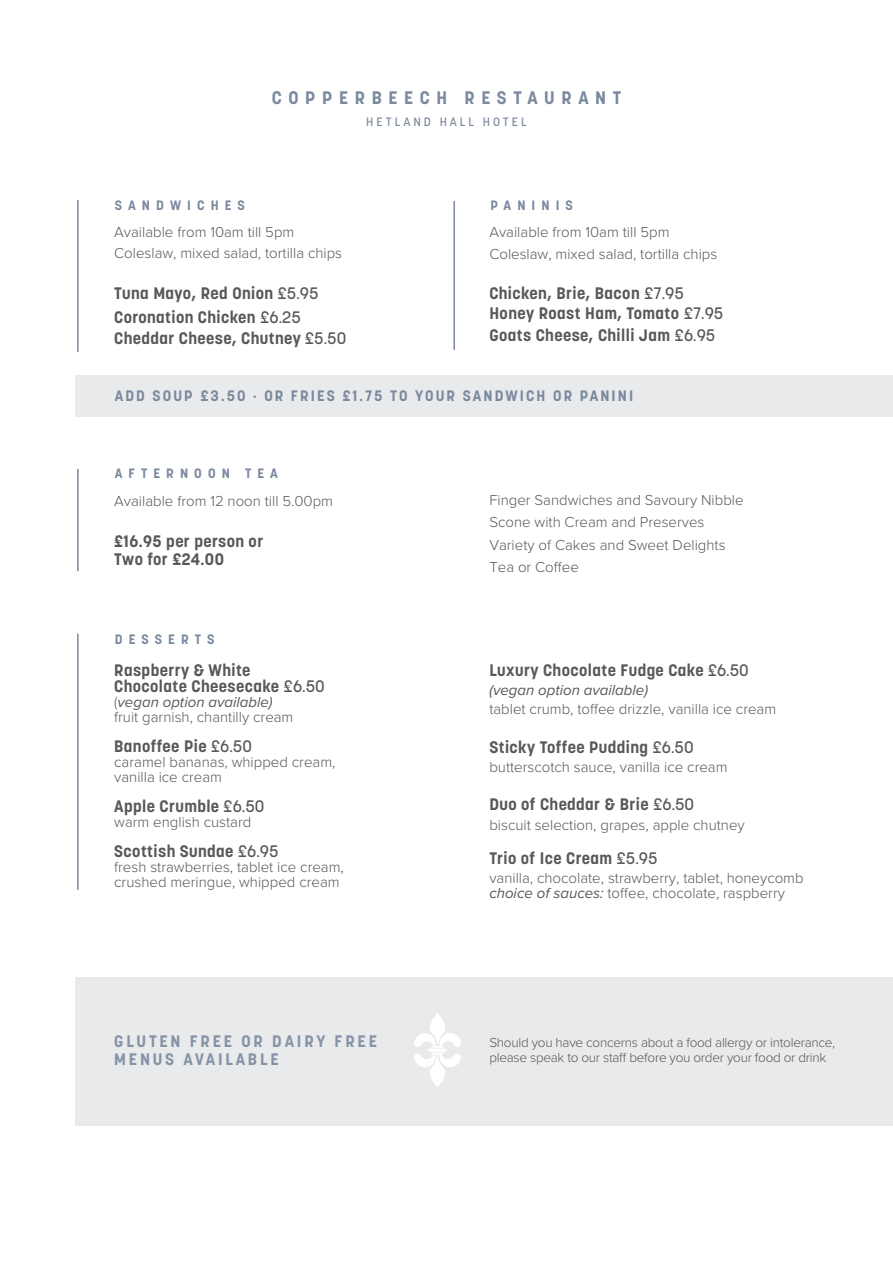
<style>
.page{position:relative;width:893px;height:1263px;background:#fff}
.page>*{position:absolute;margin:0;border:0;box-sizing:border-box;transform-origin:0 0}
.t1{font:700 18px "Korolev";letter-spacing:.37em;color:#7a899e}
.t2{font:700 16.5px/23.7px "Korolev";letter-spacing:.025em;color:#57585a}
.t3{font:700 16.5px/18px "Korolev";letter-spacing:.17em;color:#8593a7}
.t4{font:300 15px/15px "Proxima Nova";color:#57585a}
.t5{font:700 15px "Korolev";letter-spacing:.14em;color:#7a899e}
.t6{font:italic 15px "Proxima Nova";color:#57585a}
.t7{font:300 13.5px/15px "Proxima Nova";letter-spacing:-.02em;color:#57585a}
.t8{font:700 13.5px "Korolev";letter-spacing:.45em;color:#7a899e}
.t9{font:500 12px "Korolev";letter-spacing:.25em;color:#7a899e}
.s1{font-weight:500}
.s2{font-weight:400;font-style:italic}
</style>
<div class="page">
<hr style="left:77px;top:200px;width:2px;height:152px;background:#7a899e">
<hr style="left:453px;top:201px;width:2px;height:149px;background:#7a899e">
<hr style="left:77px;top:469px;width:2px;height:102px;background:#7a899e">
<div style="left:75px;top:376px;width:818px;height:41px;background:#e9eaeb"></div>
<hr style="left:77px;top:634px;width:2px;height:256px;background:#7a899e">
<div style="left:75px;top:977px;width:818px;height:148px;background:#e9eaeb"></div>
<svg style="left:414px;top:1013px;width:47px;height:74px"></svg>
<hr style="left:428px;top:1048px;width:19px;height:4px;background:#fff;border-radius:2px">
<p class="t1" style="left:272px;top:86px;width:351px">COPPERBEECH RESTAURANT</p>
<p class="t9" style="left:366px;top:114px;width:162px">HETLAND HALL HOTEL</p>
<p class="t8" style="left:115px;top:197px;width:132px">SANDWICHES</p>
<p class="t8" style="left:490px;top:197px;width:84px">PANINIS</p>
<p class="t4" style="left:114px;top:221px;width:229px;line-height:21px">Available from 10am till 5pm<br>Coleslaw, mixed salad, tortilla chips</p>
<p class="t2" style="left:114px;top:281px;width:206px">Tuna Mayo, Red Onion <span class="s1">£5.95<br></span>Coronation Chicken <span class="s1">£6.25</span></p>
<p class="t2" style="left:114px;top:326px;width:234px">Cheddar Cheese, Chutney <span class="s1">£5.50</span></p>
<p class="t4" style="left:489px;top:221px;width:229px;line-height:21.5px">Available from 10am till 5pm<br>Coleslaw, mixed salad, tortilla chips</p>
<p class="t2" style="left:489px;top:284px;width:236px;line-height:19.5px">Chicken, Brie, Bacon <span class="s1">£7.95<br></span>Honey Roast Ham, Tomato <span class="s1">£7.95</span></p>
<p class="t2" style="left:489px;top:323px;width:228px">Goats Cheese, Chilli Jam <span class="s1">£6.95</span></p>
<p class="t5" style="left:115px;top:386px;width:520px">ADD SOUP £3.50 · OR FRIES £1.75 TO YOUR SANDWICH OR PANINI</p>
<p class="t8" style="left:115px;top:465px;width:165px">AFTERNOON TEA</p>
<p class="t4" style="left:114px;top:492px;width:220px">Available from 12 noon till 5.00pm</p>
<p class="t2" style="left:114px;top:532px;width:151px;line-height:18px">£16.95 per person or<br>Two for £24.00</p>
<p class="t8" style="left:115px;top:631px;width:101px">DESSERTS</p>
<p class="t2" style="left:114px;top:661px;width:212px;line-height:16.5px">Raspberry &amp; White<br>Chocolate Cheesecake <span class="s1">£6.50</span></p>
<p class="t4" style="left:114px;top:694px;width:181px">(<span class="s2">vegan option available) </span>fruit garnish, chantilly cream</p>
<p class="t2" style="left:114px;top:734px;width:139px">Banoffee Pie <span class="s1">£6.50</span></p>
<p class="t4" style="left:114px;top:754px;width:223px">caramel bananas, whipped cream, vanilla ice cream</p>
<p class="t2" style="left:114px;top:794px;width:152px">Apple Crumble <span class="s1">£6.50</span></p>
<p class="t4" style="left:114px;top:814px;width:139px">warm english custard</p>
<p class="t2" style="left:114px;top:839px;width:166px">Scottish Sundae <span class="s1">£6.95</span></p>
<p class="t4" style="left:114px;top:859px;width:231px">fresh strawberries, tablet ice cream, crushed meringue, whipped cream</p>
<p class="t4" style="left:489px;top:488px;width:256px;line-height:22.2px">Finger Sandwiches and Savoury Nibble<br>Scone with Cream and Preserves<br>Variety of Cakes and Sweet Delights<br>Tea or Coffee</p>
<p class="t2" style="left:489px;top:658px;width:261px">Luxury Chocolate Fudge Cake <span class="s1">£6.50</span></p>
<p class="t6" style="left:489px;top:679px;width:160px">(vegan option available)</p>
<p class="t4" style="left:489px;top:701px;width:288px">tablet crumb, toffee drizzle, vanilla ice cream</p>
<p class="t2" style="left:489px;top:735px;width:206px">Sticky Toffee Pudding <span class="s1">£6.50</span></p>
<p class="t4" style="left:489px;top:758px;width:240px">butterscotch sauce, vanilla ice cream</p>
<p class="t2" style="left:489px;top:793px;width:206px">Duo of Cheddar &amp; Brie <span class="s1">£6.50</span></p>
<p class="t4" style="left:489px;top:816px;width:257px">biscuit selection, grapes, apple chutney</p>
<p class="t2" style="left:489px;top:846px;width:170px">Trio of Ice Cream <span class="s1">£5.95</span></p>
<p class="t4" style="left:489px;top:870px;width:316px">vanilla, chocolate, strawberry, tablet, honeycomb <span class="s2">choice of sauces:</span> toffee, chocolate, raspberry</p>
<p class="t3" style="left:114px;top:1032px;width:264px">GLUTEN FREE OR DAIRY FREE<br>MENUS AVAILABLE</p>
<p class="t7" style="left:489px;top:1034px;width:347px">Should you have concerns about a food allergy or intolerance, please speak to our staff before you order your food or drink</p>
</div>
